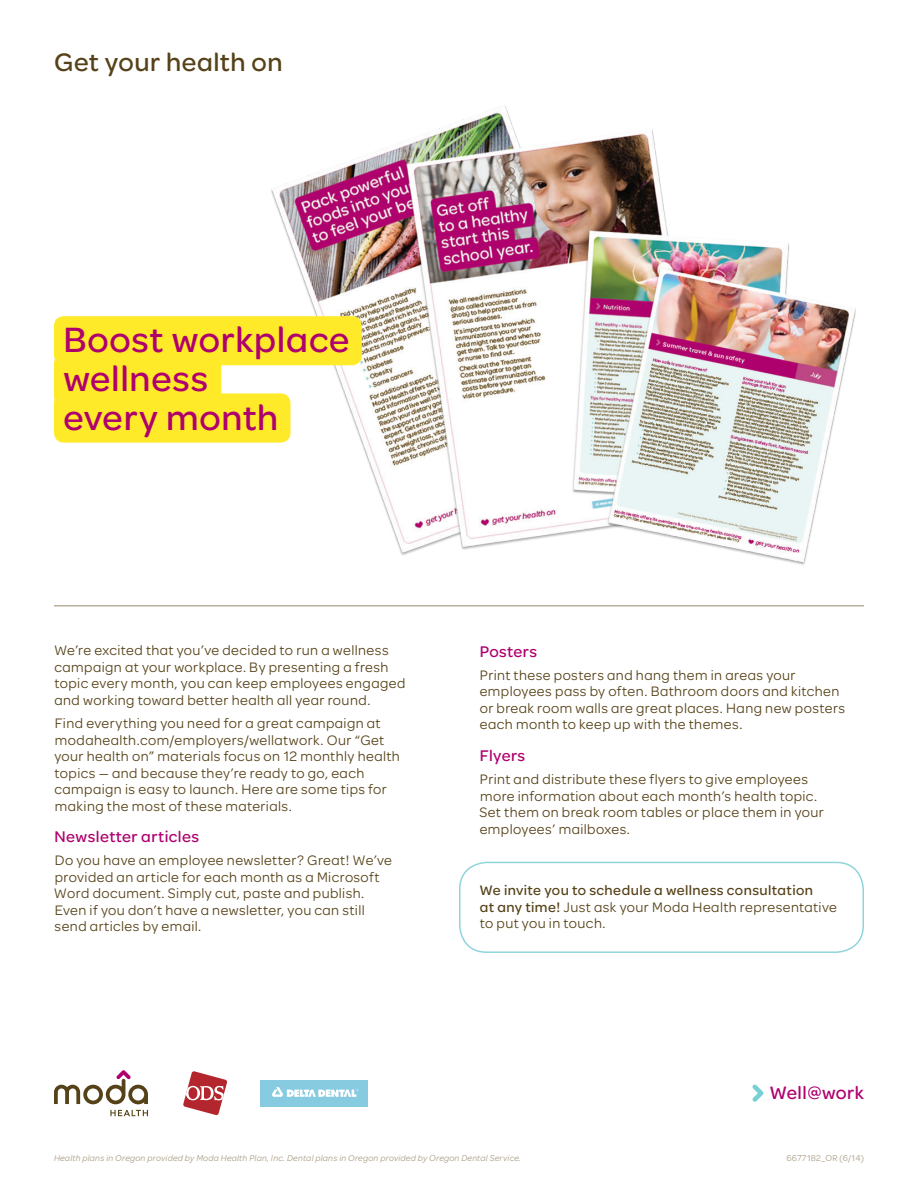
<style>
.page{position:relative;width:918px;height:1188px;background:#fff}
.page>*{position:absolute;margin:0;border:0;box-sizing:border-box;transform-origin:0 0}
.t1{font:37.5px/39px "Omnes ODS Medium";letter-spacing:.02em;color:#af016e}
.t2{font:27px "Omnes ODS Medium";letter-spacing:.02em;color:#564218}
.t3{font:19.05px "Omnes ODS Medium";letter-spacing:.025em;color:#af016e}
.t4{font:16.5px "Omnes ODS Medium";letter-spacing:.025em;color:#af016e}
.t5{font:14.7px/16.5px "Omnes ODS Regular";letter-spacing:.03em;color:#564218}
.t6{font:14.7px "Omnes ODS Medium";letter-spacing:.03em;color:#564218}
.t7{font:italic 9px "Omnes ODS Regular";letter-spacing:.025em;color:#aa9c83}
.t8{font:9px "Omnes ODS Regular";letter-spacing:.025em;color:#aa9c83}
.s1{font-family:"Omnes ODS Medium"}
</style>
<div class="page">
<img style="left:221px;top:106px;width:635px;height:459px">
<svg style="left:752px;top:1085px;width:11px;height:17px"></svg>
<hr style="left:54px;top:605px;width:810px;height:1px;background:#9a8a6c">
<div style="left:459px;top:862px;width:405px;height:91px;border:2px solid #85d1d7;border-radius:27px"></div>
<div style="left:54px;top:393px;width:237px;height:50px;background:#ffea2a;border-radius:10px"></div>
<div style="left:54px;top:316px;width:308px;height:49px;background:#ffea2a;border-radius:10px"></div>
<div style="left:54px;top:354px;width:167px;height:52px;background:#ffea2a;border-radius:10px"></div>
<svg style="left:110px;top:1110px;width:38px;height:6px"></svg>
<svg style="left:54px;top:1070px;width:94px;height:34px"></svg>
<svg style="left:183px;top:1071px;width:44px;height:44px"></svg>
<div style="left:260px;top:1080px;width:108px;height:26px;background:#87cbe1"></div>
<svg style="left:272px;top:1087px;width:86px;height:10px"></svg>
<h2 class="t2" style="left:54px;top:43px;width:230px">Get your health on</h2>
<h1 class="t1" style="left:63px;top:318px;width:287px">Boost workplace wellness<br>every month</h1>
<p class="t5" style="left:54px;top:641px;width:353px">We’re excited that you’ve decided to run a wellness campaign at your workplace. By presenting a fresh topic every month, you can keep employees engaged and working toward better health all year round.</p>
<p class="t5" style="left:54px;top:714px;width:347px">Find everything you need for a great campaign at modahealth.com/employers/wellatwork. Our “Get your health on” materials focus on 12 monthly health topics — and because they’re ready to go, each campaign is easy to launch. Here are some tips for making the most of these materials.</p>
<p class="t4" style="left:55px;top:825px;width:146px">Newsletter articles</p>
<p class="t5" style="left:54px;top:851px;width:340px">Do you have an employee newsletter? Great! We’ve provided an article for each month as a Microsoft Word document. Simply cut, paste and publish.<br>Even if you don’t have a newsletter, you can still send articles by email.</p>
<p class="t4" style="left:480px;top:640px;width:59px">Posters</p>
<p class="t5" style="left:480px;top:666px;width:367px">Print these posters and hang them in areas your employees pass by often. Bathroom doors and kitchen or break room walls are great places. Hang new posters each month to keep up with the themes.</p>
<p class="t4" style="left:480px;top:744px;width:47px">Flyers</p>
<p class="t5" style="left:479px;top:770px;width:346px">Print and distribute these flyers to give employees more information about each month’s health topic.<br>Set them on break room tables or place them in your employees’ mailboxes.</p>
<p class="t6" style="left:479px;top:880px;width:335px">We invite you to schedule a wellness consultation</p>
<p class="t5" style="left:480px;top:898px;width:359px"><span class="s1">at any time!</span> Just ask your Moda Health representative to put you in touch.</p>
<p class="t3" style="left:770px;top:1079px;width:96px">Well@work</p>
<p class="t7" style="left:54px;top:1152px;width:469px">Health plans in Oregon provided by Moda Health Plan, Inc. Dental plans in Oregon provided by Oregon Dental Service.</p>
<p class="t8" style="left:786px;top:1152px;width:79px">6677182_OR (6/14)</p>
</div>
